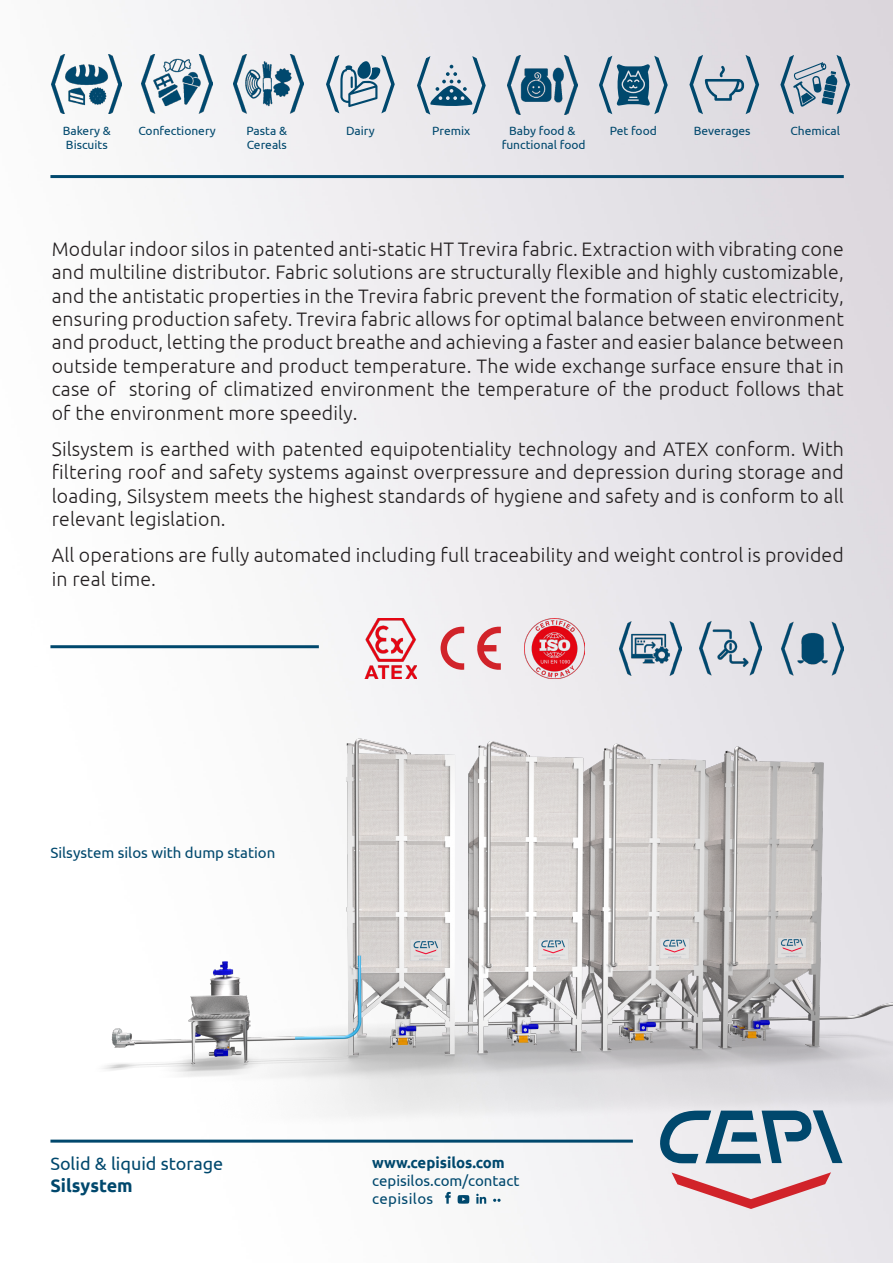
<style>
.page{position:relative;width:893px;height:1263px;background:#fff}
.page>*{position:absolute;margin:0;border:0;box-sizing:border-box;transform-origin:0 0}
.t1{font:300 19.5px/23.4px "Ubuntu";letter-spacing:.01em;color:#231f20;text-align:justify}
.t2{font:18px "Ubuntu";color:#00486d}
.t3{font:700 18px "Ubuntu";color:#00486d}
.t4{font:15px/18px "Ubuntu";color:#00486d}
.t5{font:700 15px "Ubuntu";color:#00486d}
.t6{font:12px/14.4px "Ubuntu";color:#00486d}
</style>
<div class="page">
<img style="left:50px;top:0;width:843px;height:1263px">
<svg style="left:659px;top:1137px;width:183px;height:26px;background:#92acbc"></svg>
<svg style="left:671px;top:1172px;width:160px;height:37px;background:#e5b7bb"></svg>
<hr style="left:50px;top:1139px;width:583px;height:3px;background:#00486d">
<svg style="left:445px;top:1192px;width:6px;height:12px"></svg>
<svg style="left:458px;top:1195px;width:11px;height:9px"></svg>
<svg style="left:476px;top:1194px;width:10px;height:10px"></svg>
<svg style="left:493px;top:1199px;width:8px;height:3px"></svg>
<img style="left:50px;top:631px;width:843px;height:506px">
<img style="left:699px;top:617px;width:63px;height:62px">
<img style="left:619px;top:617px;width:63px;height:62px">
<img style="left:781px;top:617px;width:62px;height:62px">
<img style="left:362px;top:618px;width:55px;height:60px">
<img style="left:525px;top:618px;width:60px;height:60px">
<svg style="left:475px;top:627px;width:26px;height:43px"></svg>
<svg style="left:441px;top:627px;width:23px;height:43px"></svg>
<hr style="left:50px;top:645px;width:269px;height:3px;background:#00486d">
<img style="left:52px;top:54px;width:70px;height:59px">
<img style="left:142px;top:54px;width:70px;height:59px">
<img style="left:234px;top:54px;width:70px;height:59px">
<img style="left:507px;top:55px;width:70px;height:60px">
<hr style="left:50px;top:175px;width:794px;height:3px;background:#00486d">
<svg style="left:326px;top:55px;width:69px;height:58px;background:#adbfcb"></svg>
<svg style="left:417px;top:56px;width:69px;height:59px;background:#b0c0cc"></svg>
<svg style="left:780px;top:55px;width:70px;height:59px;background:#a3b2c0"></svg>
<svg style="left:689px;top:55px;width:70px;height:59px;background:#b7c1cc"></svg>
<svg style="left:599px;top:56px;width:69px;height:58px;background:#8fa8b9"></svg>
<p class="t6" style="left:63px;top:123px;width:50px">Bakery &amp;<br>Biscuits</p>
<p class="t6" style="left:138px;top:123px;width:79px">Confectionery</p>
<p class="t6" style="left:247px;top:123px;width:42px">Pasta &amp;<br>Cereals</p>
<p class="t6" style="left:502px;top:123px;width:85px;text-align:center">Baby food &amp; functional food</p>
<p class="t6" style="left:346px;top:123px;width:30px">Dairy</p>
<p class="t6" style="left:432px;top:123px;width:40px">Premix</p>
<p class="t6" style="left:610px;top:123px;width:49px">Pet food</p>
<p class="t6" style="left:694px;top:123px;width:58px">Beverages</p>
<p class="t6" style="left:790px;top:123px;width:51px">Chemical</p>
<p class="t1" style="left:52px;top:237px;width:794px">Modular indoor silos in patented anti-static HT Trevira fabric. Extraction with vibrating cone and multiline distributor. Fabric solutions are structurally flexible and highly customizable, and the antistatic properties in the Trevira fabric prevent the formation of static electricity, ensuring production safety. Trevira fabric allows for optimal balance between environment and product, letting the product breathe and achieving a faster and easier balance between outside temperature and product temperature. The wide exchange surface ensure that in case of storing of climatized environment the temperature of the product follows that of the environment more speedily.</p>
<p class="t1" style="left:52px;top:437px;width:794px">Silsystem is earthed with patented equipotentiality technology and ATEX conform. With filtering roof and safety systems against overpressure and depression during storage and loading, Silsystem meets the highest standards of hygiene and safety and is conform to all relevant legislation.</p>
<p class="t1" style="left:52px;top:543px;width:794px">All operations are fully automated including full traceability and weight control is provided in real time.</p>
<p class="t4" style="left:50px;top:843px;width:226px">Silsystem silos with dump station</p>
<p class="t2" style="left:50px;top:1153px;width:174px">Solid &amp; liquid storage</p>
<p class="t3" style="left:50px;top:1174px;width:84px">Silsystem</p>
<p class="t5" style="left:372px;top:1153px;width:134px">www.cepisilos.com</p>
<p class="t4" style="left:372px;top:1171px;width:149px">cepisilos.com/contact cepisilos</p>
</div>
